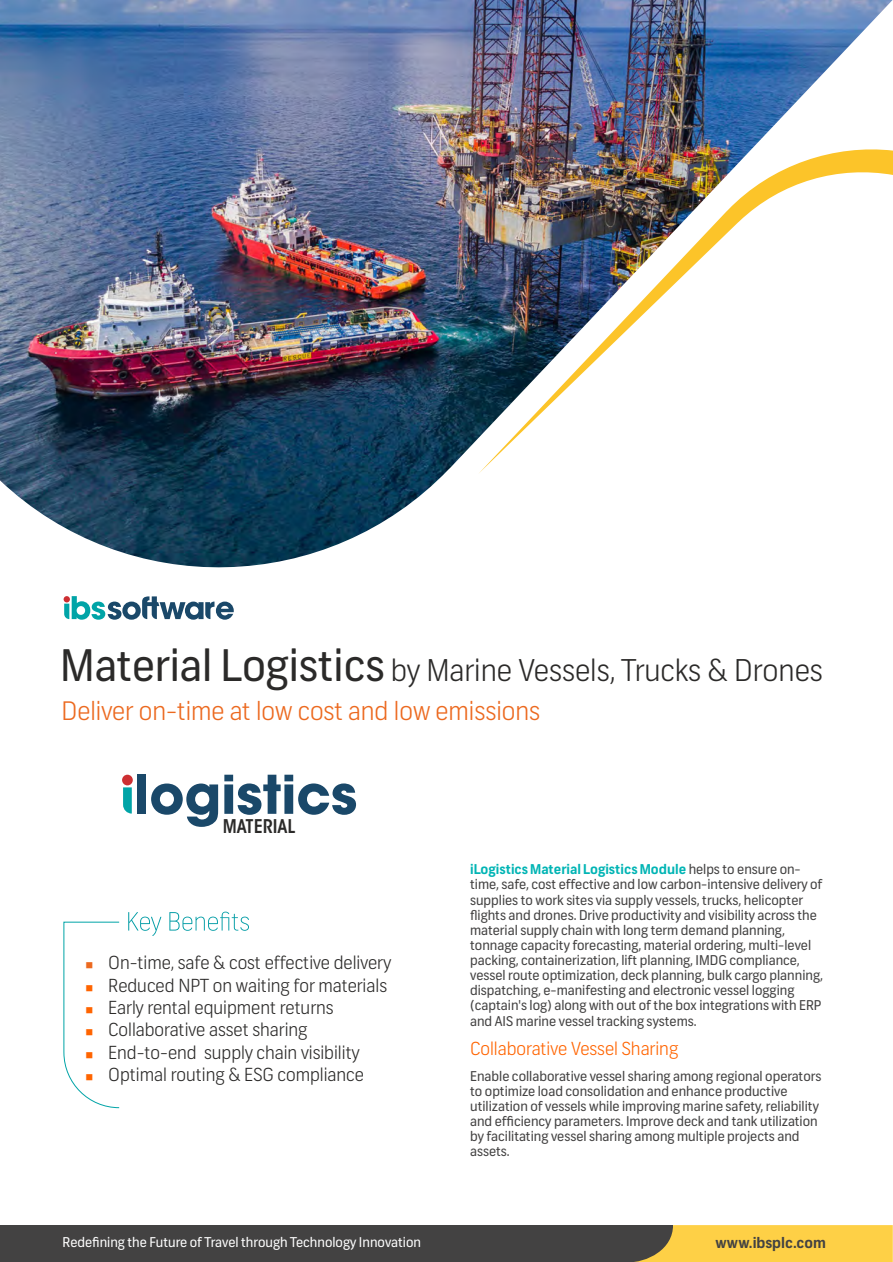
<style>
.page{position:relative;width:893px;height:1262px;background:#fff}
.page>*{position:absolute;margin:0;border:0;box-sizing:border-box;transform-origin:0 0}
.t1{font:700 52.8px "ITC Avant Garde Std";color:#1a4869}
.t2{font:300 30px "Frank";color:#2b2a29}
.t3{font:300 25.5px "Frank";color:#ec691f}
.t4{font:600 condensed 18.75px "ITC Avant Garde Std";color:#2b2a29}
.t5{font:300 18px "Frank";color:#2b2a29}
.t6{font:300 18px "Frank";color:#ff6400}
.t7{font:700 14.7px "Frank";color:#434242}
.t8{font:13.5px/15.1px "Frank";color:#434242}
.t9{font:13.5px "Frank";color:#fefefe}
.s1{font-weight:400;font-size:43.5px}
.s2{color:#ec691f}
.s3{color:#ff6400}
.s4{font-weight:700;color:#00b4b4}
</style>
<div class="page">
<img style="left:0;top:0;width:893px;height:568px">
<svg style="left:64px;top:596px;width:170px;height:23px"></svg>
<img style="left:478px;top:144px;width:415px;height:330px">
<div style="left:0;top:1225px;width:673px;height:37px;background:#434242"></div>
<svg style="left:634px;top:1225px;width:258px;height:37px;background:#e8bf45"></svg>
<svg style="left:128px;top:911px;width:121px;height:25px"></svg>
<svg style="left:63px;top:921px;width:57px;height:187px"></svg>
<svg style="left:123px;top:787px;width:9px;height:26px"></svg>
<div style="left:122px;top:774px;width:11px;height:11px;background:#cd2f32;border-radius:5px"></div>
<h2 class="t2" style="left:60px;top:658px;width:764px"><span class="s1">Material Logistics</span> by Marine Vessels, Trucks &amp; Drones</h2>
<h3 class="t3" style="left:61px;top:700px;width:480px">Deliver on-time at low cost and low emissions</h3>
<h1 class="t1" style="left:134px;top:774px;width:224px">logistics</h1>
<h3 class="t4" style="left:223px;top:819px;width:74px">MATERIAL</h3>
<h3 class="t5" style="left:85px;top:955px;width:307px"><span class="s2">■</span> On-time, safe &amp; cost effective delivery</h3>
<h3 class="t5" style="left:85px;top:978px;width:303px"><span class="s3">■</span> Reduced NPT on waiting for materials</h3>
<h3 class="t5" style="left:85px;top:1000px;width:250px"><span class="s3">■</span> Early rental equipment returns</h3>
<h3 class="t5" style="left:85px;top:1023px;width:224px"><span class="s3">■</span> Collaborative asset sharing</h3>
<h3 class="t5" style="left:85px;top:1045px;width:276px"><span class="s3">■</span> End-to-end supply chain visibility</h3>
<h3 class="t5" style="left:85px;top:1067px;width:280px"><span class="s3">■</span> Optimal routing &amp; ESG compliance</h3>
<p class="t8" style="left:470px;top:863px;width:354px"><span class="s4">iLogistics Material Logistics Module</span> helps to ensure on&shy;time, safe, cost effective and low carbon-intensive delivery of supplies to work sites via supply vessels, trucks, helicopter flights and drones. Drive productivity and visibility across the material supply chain with long term demand planning, tonnage capacity forecasting, material ordering, multi-level packing, containerization, lift planning, IMDG compliance, vessel route optimization, deck planning, bulk cargo planning, dispatching, e-manifesting and electronic vessel logging (captain's log) along with out of the box integrations with ERP and AIS marine vessel tracking systems.</p>
<h3 class="t6" style="left:470px;top:1041px;width:210px">Collaborative Vessel Sharing</h3>
<p class="t8" style="left:470px;top:1069px;width:353px">Enable collaborative vessel sharing among regional operators to optimize load consolidation and enhance productive utilization of vessels while improving marine safety, reliability and efficiency parameters. Improve deck and tank utilization by facilitating vessel sharing among multiple projects and assets.</p>
<p class="t9" style="left:63px;top:1237px;width:360px">Redefining the Future of Travel through Technology Innovation</p>
<p class="t7" style="left:715px;top:1236px;width:112px">www.ibsplc.com</p>
</div>
